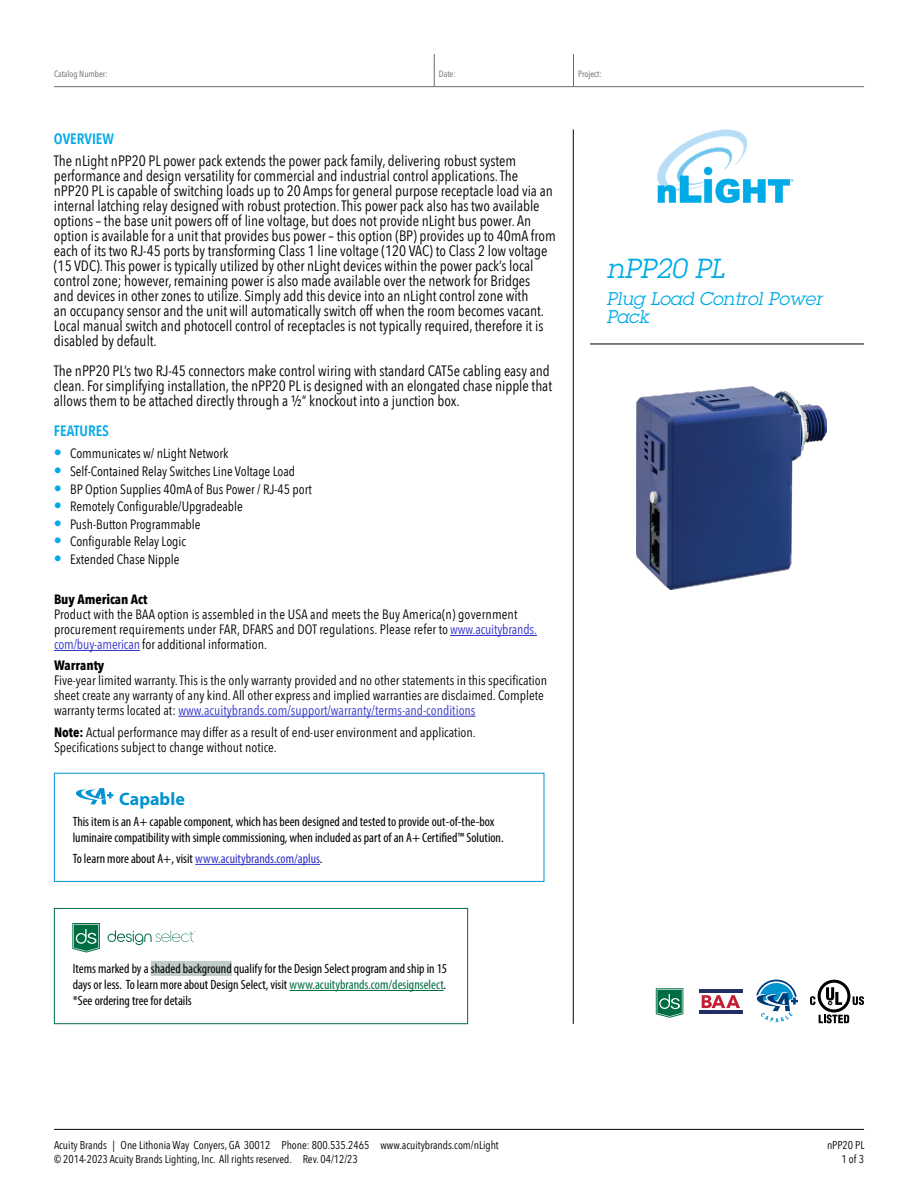
<style>
.page{position:relative;width:918px;height:1188px;background:#fff}
.page>*{position:absolute;margin:0;border:0;box-sizing:border-box;transform-origin:0 0}
.t1{font:italic 27px "Lubalin Graph Std";color:#00aae7}
.t2{font:italic 18px/18px "Lubalin Graph Std";color:#00aae7}
.t3{font:700 18px "Myriad Pro";color:#0093d0}
.t4{font:15px/15px "Avenir Next Condensed";color:#000}
.t5{font:600 15px "Avenir Next Condensed";color:#00aae7}
.t6{font:13.5px/15px "Avenir Next Condensed";color:#000}
.t7{font:condensed 13.5px/15px "Avenir Next LT Pro";color:#000}
.t8{font:condensed 13.5px/16.2px "Myriad Pro";color:#000;text-align:justify}
.t9{font:condensed 13.5px "Myriad Pro";color:#3232c8}
.t10{font:700 13.5px "Avenir Next Condensed";color:#000}
.t11{font:700 condensed 13.5px "Avenir Next LT Pro";color:#000}
.t12{font:11.25px/14.2px "Avenir Next Condensed";color:#000}
.t13{font:condensed 9px "Avenir Next LT Pro";color:#636466}
.s1{font-size:16.2px;color:#00aae7}
.s2{color:#3232c8}
.s3{font-weight:700}
.s4{color:#000}
.s5{color:#006e43}
</style>
<div class="page">
<hr style="left:54px;top:1129px;width:810px;height:1px;background:#000">
<hr style="left:573px;top:129px;width:1px;height:895px;background:#000">
<hr style="left:54px;top:86px;width:810px;height:1px;background:#6d6e71">
<hr style="left:434px;top:54px;width:1px;height:32px;background:#6d6e71">
<hr style="left:573px;top:54px;width:1px;height:32px;background:#6d6e71">
<hr style="left:450px;top:635px;width:87px;height:1px;background:#3232c8">
<hr style="left:54px;top:650px;width:86px;height:1px;background:#3232c8">
<hr style="left:178px;top:716px;width:298px;height:1px;background:#3232c8">
<svg style="left:657px;top:129px;width:136px;height:74px"></svg>
<svg style="left:756px;top:980px;width:42px;height:42px"></svg>
<svg style="left:810px;top:980px;width:54px;height:43px"></svg>
<hr style="left:590px;top:344px;width:274px;height:1px;background:#000">
<img style="left:637px;top:386px;width:189px;height:204px">
<svg style="left:701px;top:995px;width:39px;height:14px"></svg>
<svg style="left:702px;top:995px;width:38px;height:13px"></svg>
<hr style="left:699px;top:1010px;width:43px;height:4px;background:#212f64">
<hr style="left:699px;top:989px;width:43px;height:4px;background:#212f64">
<svg style="left:656px;top:988px;width:27px;height:30px"></svg>
<div style="left:661px;top:999px;width:8px;height:9px;background:#006e43;border-radius:50%"></div>
<div style="left:151px;top:961px;width:81px;height:15px;background:#bfcdc6"></div>
<hr style="left:290px;top:990px;width:154px;height:1px;background:#006e43">
<div style="left:54px;top:908px;width:414px;height:116px;border:1px solid #006e43"></div>
<svg style="left:72px;top:923px;width:28px;height:30px"></svg>
<div style="left:77px;top:934px;width:8px;height:8px;background:#006e43;border-radius:50%"></div>
<svg style="left:108px;top:930px;width:87px;height:15px"></svg>
<hr style="left:195px;top:864px;width:125px;height:1px;background:#3232c8">
<div style="left:54px;top:773px;width:490px;height:109px;border:1px solid #0093d0"></div>
<svg style="left:76px;top:788px;width:37px;height:16px"></svg>
<p class="t13" style="left:54px;top:68px;width:55px">Catalog Number:</p>
<p class="t13" style="left:439px;top:68px;width:18px">Date:</p>
<p class="t13" style="left:578px;top:68px;width:25px">Project:</p>
<p class="t5" style="left:54px;top:126px;width:62px">OVERVIEW</p>
<p class="t4" style="left:54px;top:153px;width:503px">The nLight nPP20 PL power pack extends the power pack family, delivering robust system performance and design versatility for commercial and industrial control applications. The nPP20 PL is capable of switching loads up to 20 Amps for general purpose receptacle load via an internal latching relay designed with robust protection. This power pack also has two available options – the base unit powers off of line voltage, but does not provide nLight bus power. An option is available for a unit that provides bus power – this option (BP) provides up to 40mA from each of its two RJ-45 ports by transforming Class 1 line voltage (120 VAC) to Class 2 low voltage (15 VDC). This power is typically utilized by other nLight devices within the power pack’s local control zone; however, remaining power is also made available over the network for Bridges<br>and devices in other zones to utilize. Simply add this device into an nLight control zone with<br>an occupancy sensor and the unit will automatically switch off when the room becomes vacant.<br>Local manual switch and photocell control of receptacles is not typically required, therefore it is disabled by default.</p>
<p class="t4" style="left:54px;top:363px;width:500px">The nPP20 PL’s two RJ-45 connectors make control wiring with standard CAT5e cabling easy and clean. For simplifying installation, the nPP20 PL is designed with an elongated chase nipple that allows them to be attached directly through a ½” knockout into a junction box.</p>
<p class="t5" style="left:54px;top:418px;width:57px">FEATURES</p>
<p class="t6" style="left:54px;top:446px;width:176px"><span class="s1">•</span> Communicates w/ nLight Network</p>
<p class="t6" style="left:54px;top:463px;width:243px"><span class="s1">•</span> Self-Contained Relay Switches Line Voltage Load</p>
<p class="t6" style="left:54px;top:481px;width:259px"><span class="s1">•</span> BP Option Supplies 40mA of Bus Power / RJ-45 port</p>
<p class="t6" style="left:54px;top:498px;width:190px"><span class="s1">•</span> Remotely Configurable/Upgradeable</p>
<p class="t6" style="left:54px;top:516px;width:148px"><span class="s1">•</span> Push-Button Programmable</p>
<p class="t6" style="left:54px;top:534px;width:134px"><span class="s1">•</span> Configurable Relay Logic</p>
<p class="t6" style="left:54px;top:551px;width:127px"><span class="s1">•</span> Extended Chase Nipple</p>
<p class="t10" style="left:54px;top:591px;width:95px">Buy American Act</p>
<p class="t6" style="left:54px;top:607px;width:485px">Product with the BAA option is assembled in the USA and meets the Buy America(n) government procurement requirements under FAR, DFARS and DOT regulations. Please refer to <span class="s2">www.acuitybrands. com/buy-american</span> for additional information.</p>
<p class="t11" style="left:54px;top:657px;width:52px">Warranty</p>
<p class="t7" style="left:54px;top:673px;width:495px">Five-year limited warranty. This is the only warranty provided and no other statements in this specification sheet create any warranty of any kind. All other express and implied warranties are disclaimed. Complete warranty terms located at: <span class="s2">www.acuitybrands.com/support/warranty/terms-and-conditions</span></p>
<p class="t7" style="left:54px;top:724px;width:423px"><span class="s3">Note:</span> Actual performance may differ as a result of end-user environment and application.<br>Specifications subject to change without notice.</p>
<p class="t3" style="left:119px;top:789px;width:67px">Capable</p>
<p class="t8" style="left:73px;top:813px;width:433px">This item is an A+ capable component, which has been designed and tested to provide out-of-the-box luminaire compatibility with simple commissioning, when included as part of an A+ Certified™ Solution.</p>
<p class="t9" style="left:73px;top:850px;width:251px"><span class="s4">To learn more about A+, visit</span> www.acuitybrands.com/aplus<span class="s4">.</span></p>
<p class="t8" style="left:73px;top:960px;width:376px">Items marked by a shaded background qualify for the Design Select program and ship in 15 days or less. To learn more about Design Select, visit <span class="s5">www.acuitybrands.com/designselect</span>. *See ordering tree for details</p>
<h1 class="t1" style="left:607px;top:252px;width:119px">nPP20 PL</h1>
<p class="t2" style="left:606px;top:290px;width:217px">Plug Load Control Power<br>Pack</p>
<p class="t12" style="left:54px;top:1137px;width:446px">Acuity Brands | One Lithonia Way Conyers, GA 30012 Phone: 800.535.2465 www.acuitybrands.com/nLight © 2014-2023 Acuity Brands Lighting, Inc. All rights reserved. Rev. 04/12/23</p>
<p class="t12" style="left:827px;top:1137px;width:39px;text-align:right">nPP20 PL<br>1 of 3</p>
</div>
